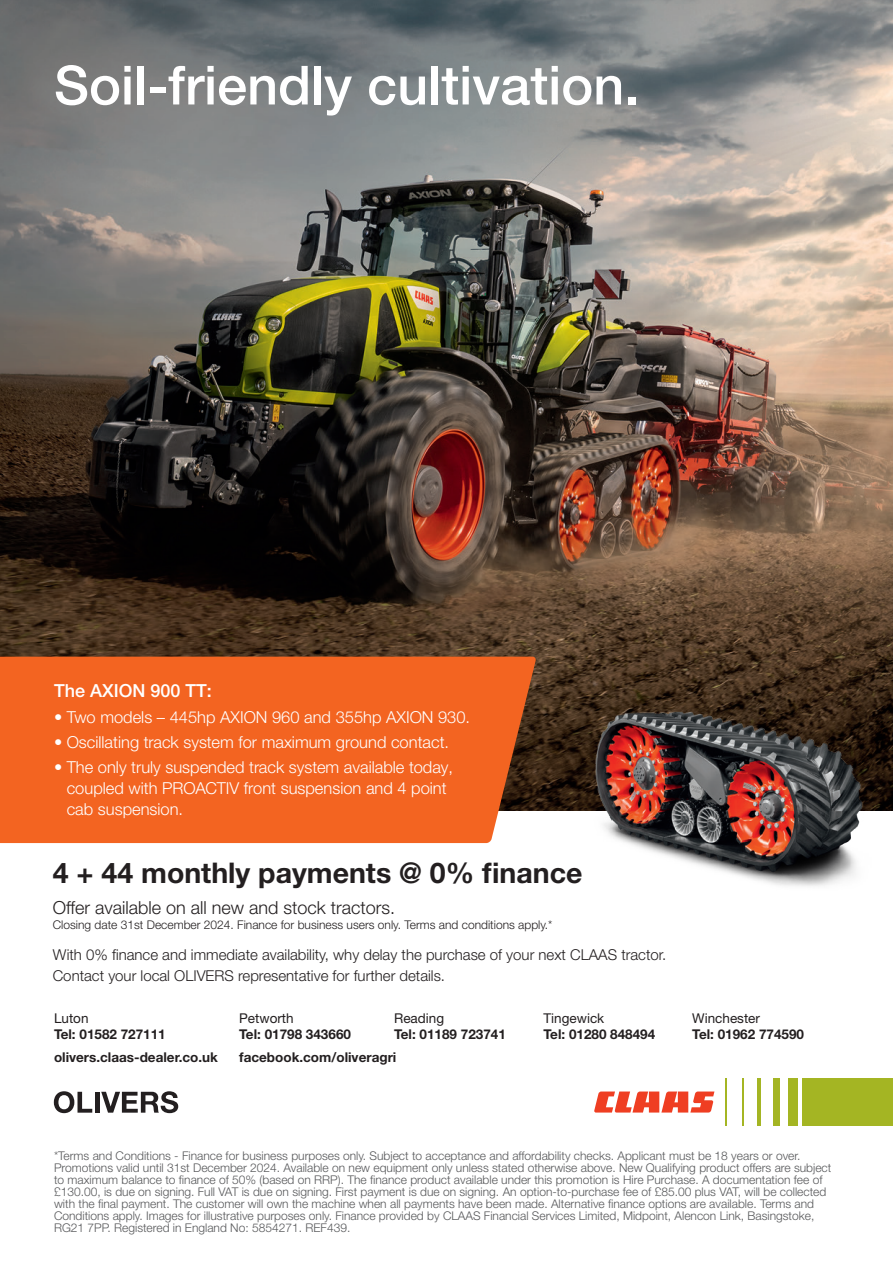
<style>
.page{position:relative;width:893px;height:1263px;background:#fff}
.page>*{position:absolute;margin:0;border:0;box-sizing:border-box;transform-origin:0 0}
.Headline_65_36_40{font:500 54px "CLAAS Helvetica Neue";color:#fff}
.t1{font:700 28.5px "Helvetica Neue LT Std";color:#231f20}
.t2{font:300 18px "Helvetica Neue LT Std";color:#231f20}
.Störer__Headline_65_12_14_4{font:500 18px "CLAAS Helvetica Neue";color:#fff}
.t3{font:300 16.5px/21px "CLAAS Helvetica Neue";color:#fff}
.t4{font:300 15px "Helvetica Neue LT Std";color:#231f20}
.t5{font:700 13.5px/16.2px "Helvetica Neue LT Std";color:#231f20}
.t6{font:300 12px/12px "Helvetica Neue LT Std";color:#57585a}
.t7{font:300 12px "Helvetica Neue LT Std";color:#231f20}
.s1{font-weight:400}
</style>
<div class="page">
<img style="left:0;top:0;width:893px;height:810px">
<img style="left:589px;top:685px;width:304px;height:201px">
<svg style="left:594px;top:1091px;width:120px;height:21px"></svg>
<div style="left:817px;top:1079px;width:76px;height:47px;background:#a4b523"></div>
<div style="left:802px;top:1079px;width:14px;height:47px;background:#a4b523"></div>
<div style="left:788px;top:1079px;width:9px;height:47px;background:#a4b523"></div>
<div style="left:773px;top:1079px;width:6px;height:47px;background:#a4b523"></div>
<hr style="left:758px;top:1079px;width:3px;height:47px;background:#a4b523">
<hr style="left:726px;top:1079px;width:1px;height:47px;background:#a4b523">
<hr style="left:742px;top:1079px;width:2px;height:47px;background:#a4b523">
<svg style="left:54px;top:1091px;width:38px;height:22px"></svg>
<hr style="left:95px;top:1092px;width:4px;height:21px;background:#231f20">
<svg style="left:101px;top:1091px;width:77px;height:22px"></svg>
<div style="left:0;top:657px;width:537px;height:186px;background:#f36421"></div>
<p class="Headline_65_36_40" style="left:54px;top:50px;width:587px">Soil-friendly cultivation.</p>
<p class="Störer__Headline_65_12_14_4" style="left:54px;top:679px;width:159px">The AXION 900 TT:</p>
<p class="t3" style="left:54px;top:707px;width:418px">• Two models – 445hp AXION 960 and 355hp AXION 930.</p>
<p class="t3" style="left:54px;top:732px;width:397px">• Oscillating track system for maximum ground contact.</p>
<p class="t3" style="left:67px;top:757px;width:388px;text-indent:-13px">• The only truly suspended track system available today, coupled with PROACTIV front suspension and 4 point cab suspension.</p>
<p class="t1" style="left:53px;top:855px;width:531px">4 + 44 monthly payments @ 0% finance</p>
<p class="t2" style="left:53px;top:896px;width:344px">Offer available on all new and stock tractors.</p>
<p class="t7" style="left:53px;top:917px;width:501px">Closing date 31st December 2024. Finance for business users only. Terms and conditions apply.*</p>
<p class="t4" style="left:53px;top:946px;width:615px">With 0% finance and immediate availability, why delay the purchase of your next CLAAS tractor.</p>
<p class="t4" style="left:53px;top:967px;width:394px">Contact your local OLIVERS representative for further details.</p>
<p class="t5" style="left:54px;top:1010px;width:113px"><span class="s1">Luton<br></span>Tel: 01582 727111</p>
<p class="t5" style="left:394px;top:1010px;width:113px"><span class="s1">Reading<br></span>Tel: 01189 723741</p>
<p class="t5" style="left:543px;top:1010px;width:113px"><span class="s1">Tingewick<br></span>Tel: 01280 848494</p>
<p class="t5" style="left:239px;top:1010px;width:113px"><span class="s1">Petworth<br></span>Tel: 01798 343660</p>
<p class="t5" style="left:692px;top:1010px;width:113px"><span class="s1">Winchester<br></span>Tel: 01962 774590</p>
<p class="t5" style="left:54px;top:1049px;width:165px">olivers.claas-dealer.co.uk</p>
<p class="t5" style="left:239px;top:1049px;width:159px">facebook.com/oliveragri</p>
<p class="t6" style="left:54px;top:1149px;width:779px">*Terms and Conditions - Finance for business purposes only. Subject to acceptance and affordability checks. Applicant must be 18 years or over.<br>Promotions valid until 31st December 2024. Available on new equipment only unless stated otherwise above. New Qualifying product offers are subject to maximum balance to finance of 50% (based on RRP). The finance product available under this promotion is Hire Purchase. A documentation fee of £130.00, is due on signing. Full VAT is due on signing. First payment is due on signing. An option-to-purchase fee of £85.00 plus VAT, will be collected with the final payment. The customer will own the machine when all payments have been made. Alternative finance options are available. Terms and Conditions apply. Images for illustrative purposes only. Finance provided by CLAAS Financial Services Limited, Midpoint, Alencon Link, Basingstoke, RG21 7PP. Registered in England No: 5854271. REF439.</p>
</div>
